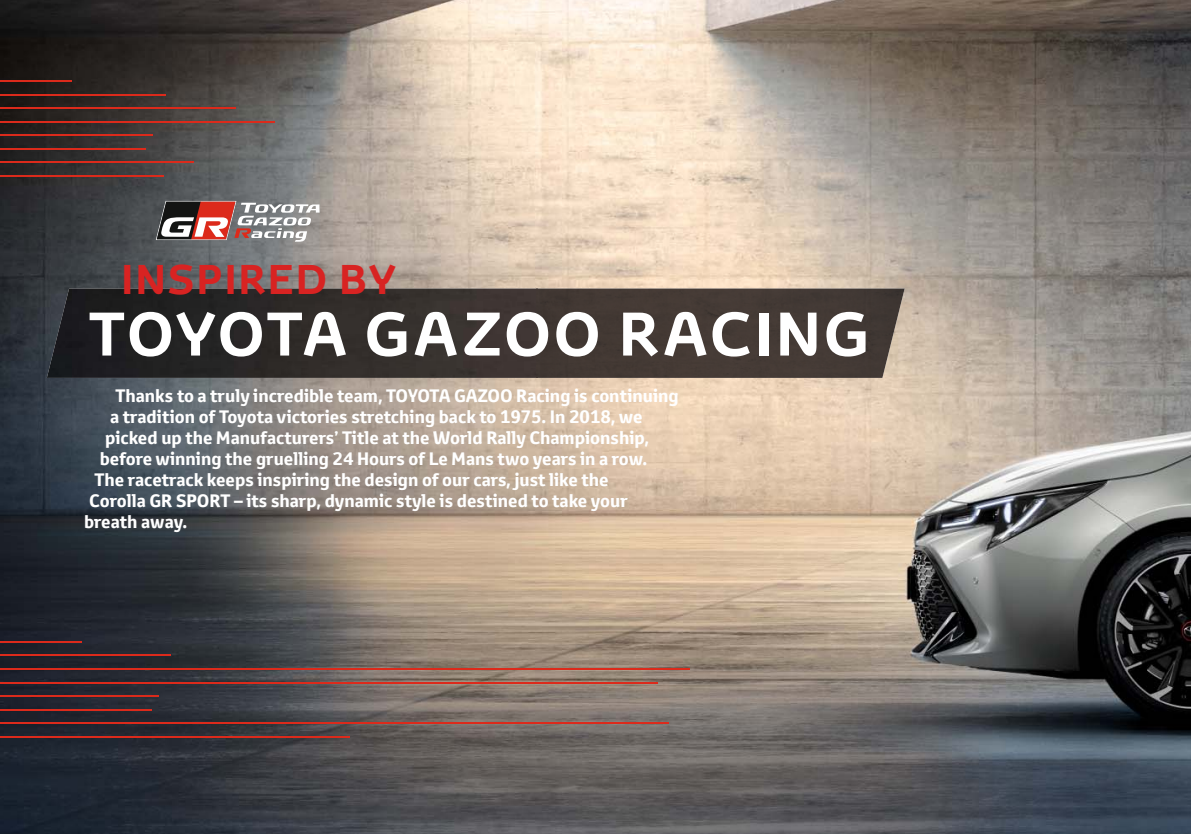
<style>
.page{position:relative;width:1191px;height:834px;background:#fff}
.page>*{position:absolute;margin:0;border:0;box-sizing:border-box;transform-origin:0 0}
.t1{font:700 59.5px "Toyota Display";letter-spacing:.055em;color:#fff}
.t2{font:700 40.25px "Toyota Display";letter-spacing:.06em;color:#d82322}
.t3{font:700 17.5px "Toyota Text";color:#fff}
</style>
<div class="page">
<img style="left:0;top:0;width:1191px;height:833px">
<hr style="left:0;top:654px;width:171px;height:2px;background:#dc2a1b">
<hr style="left:0;top:641px;width:82px;height:1px;background:#dc2a1b">
<hr style="left:0;top:681px;width:657px;height:2px;background:#dc2a1b">
<hr style="left:0;top:735px;width:350px;height:2px;background:#dc2a1b">
<hr style="left:0;top:695px;width:159px;height:1px;background:#dc2a1b">
<hr style="left:0;top:708px;width:151px;height:2px;background:#dc2a1b">
<hr style="left:0;top:668px;width:690px;height:1px;background:#dc2a1b">
<hr style="left:0;top:722px;width:668px;height:2px;background:#dc2a1b">
<hr style="left:0;top:94px;width:166px;height:1px;background:#dc2a1b">
<hr style="left:0;top:80px;width:72px;height:2px;background:#dc2a1b">
<hr style="left:0;top:121px;width:275px;height:2px;background:#dc2a1b">
<hr style="left:0;top:175px;width:164px;height:2px;background:#dc2a1b">
<hr style="left:0;top:134px;width:153px;height:2px;background:#dc2a1b">
<hr style="left:0;top:148px;width:146px;height:2px;background:#dc2a1b">
<hr style="left:0;top:107px;width:236px;height:2px;background:#dc2a1b">
<hr style="left:0;top:161px;width:194px;height:2px;background:#dc2a1b">
<svg style="left:156px;top:201px;width:163px;height:41px"></svg>
<img style="left:47px;top:288px;width:857px;height:90px">
<h2 class="t2" style="left:122px;top:259px;width:276px">INSPIRED BY</h2>
<h1 class="t1" style="left:89px;top:304px;width:782px">TOYOTA GAZOO RACING</h1>
<p class="t3" style="left:115px;top:384px;width:565px">Thanks to a truly incredible team, TOYOTA GAZOO Racing is continuing</p>
<p class="t3" style="left:110px;top:405px;width:534px">a tradition of Toyota victories stretching back to 1975. In 2018, we</p>
<p class="t3" style="left:105px;top:426px;width:545px">picked up the Manufacturers’ Title at the World Rally Championship,</p>
<p class="t3" style="left:100px;top:447px;width:549px">before winning the gruelling 24 Hours of Le Mans two years in a row.</p>
<p class="t3" style="left:94px;top:468px;width:516px">The racetrack keeps inspiring the design of our cars, just like the</p>
<p class="t3" style="left:89px;top:489px;width:540px">Corolla GR SPORT – its sharp, dynamic style is destined to take your</p>
<p class="t3" style="left:84px;top:510px;width:105px">breath away.</p>
</div>
